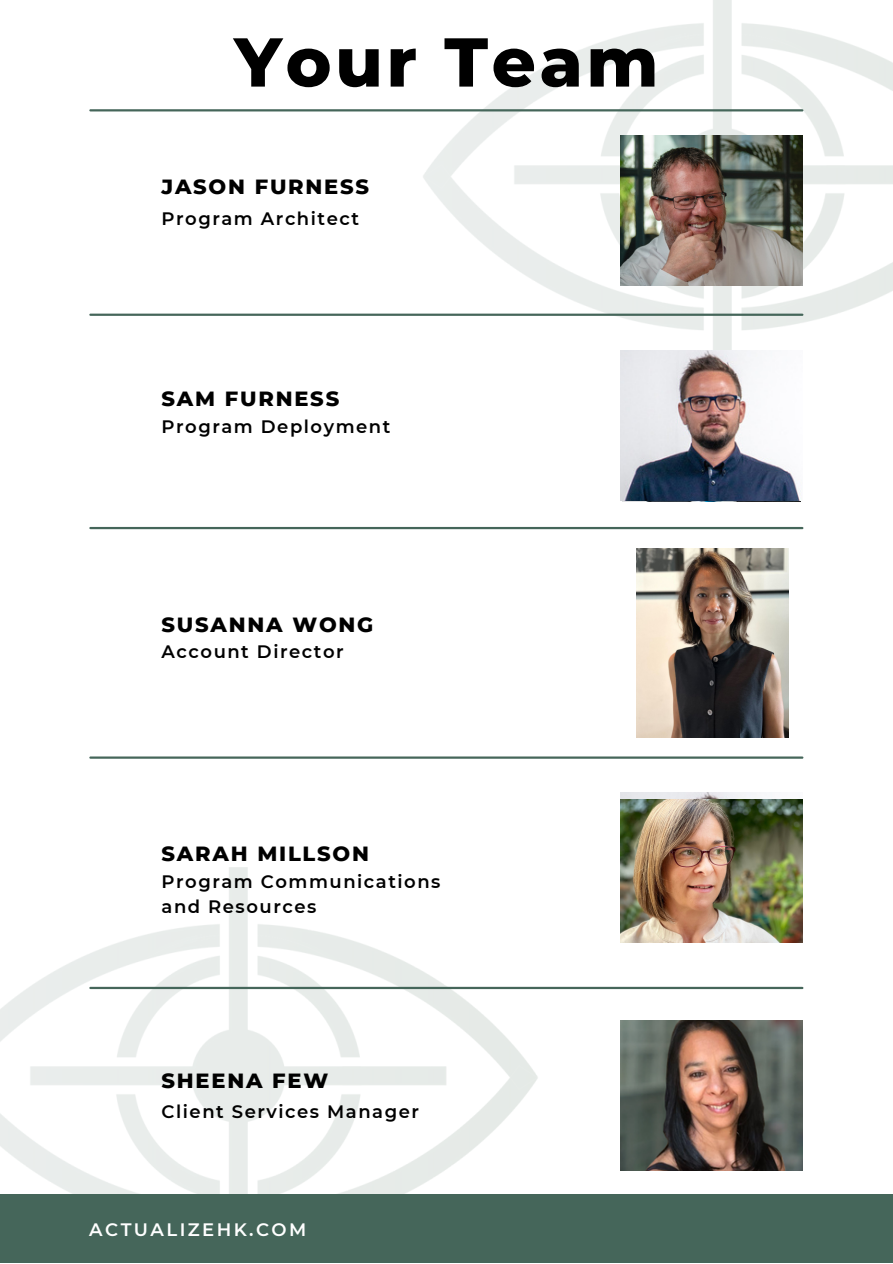
<style>
.page{position:relative;width:893px;height:1264px;background:#fff}
.page>*{position:absolute;margin:0;border:0;box-sizing:border-box;transform-origin:0 0}
.t1{font:800 69px "Montserrat";letter-spacing:.05em;color:#000}
.t2{font:800 21px "Montserrat";letter-spacing:.085em;color:#000}
.t3{font:600 18px/24.8px "Montserrat";letter-spacing:.085em;color:#000}
.t4{font:600 18px "Montserrat";letter-spacing:.135em;color:#fff}
</style>
<div class="page">
<img style="left:416px;top:0;width:476px;height:351px">
<img style="left:620px;top:135px;width:182px;height:150px">
<hr style="left:90px;top:313px;width:712px;height:3px;background:#45665a">
<hr style="left:90px;top:109px;width:712px;height:2px;background:#45665a">
<hr style="left:90px;top:527px;width:712px;height:2px;background:#45665a">
<img style="left:0;top:867px;width:553px;height:327px">
<div style="left:0;top:1194px;width:892px;height:68px;background:#45665a"></div>
<img style="left:620px;top:792px;width:138px;height:7px">
<hr style="left:90px;top:756px;width:712px;height:2px;background:#45665a">
<img style="left:620px;top:1020px;width:182px;height:150px">
<hr style="left:90px;top:986px;width:712px;height:3px;background:#45665a">
<img style="left:620px;top:351px;width:181px;height:149px">
<img style="left:620px;top:799px;width:182px;height:143px">
<img style="left:636px;top:548px;width:152px;height:189px">
<h1 class="t1" style="left:234px;top:20px;width:426px">Your Team</h1>
<p class="t2" style="left:161px;top:174px;width:209px">JASON FURNESS</p>
<p class="t3" style="left:161px;top:206px;width:199px">Program Architect</p>
<p class="t2" style="left:161px;top:386px;width:179px">SAM FURNESS</p>
<p class="t3" style="left:161px;top:414px;width:230px">Program Deployment</p>
<p class="t2" style="left:161px;top:611px;width:213px">SUSANNA WONG</p>
<p class="t3" style="left:161px;top:639px;width:184px">Account Director</p>
<p class="t2" style="left:161px;top:840px;width:209px">SARAH MILLSON</p>
<p class="t3" style="left:161px;top:869px;width:280px">Program Communications and Resources</p>
<p class="t2" style="left:161px;top:1067px;width:168px">SHEENA FEW</p>
<p class="t3" style="left:161px;top:1099px;width:259px">Client Services Manager</p>
<p class="t4" style="left:89px;top:1218px;width:218px">ACTUALIZEHK.COM</p>
</div>
